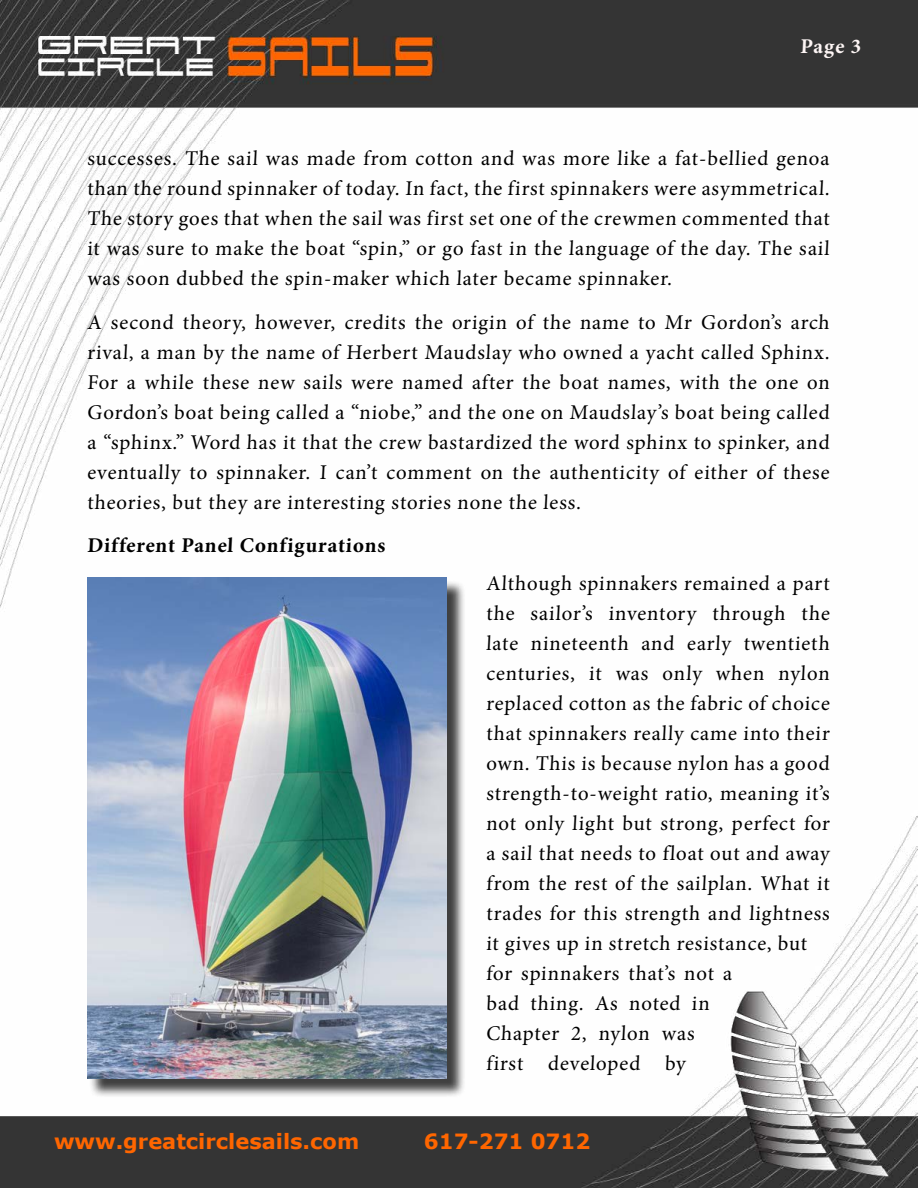
<style>
.page{position:relative;width:918px;height:1188px;background:#fff}
.page>*{position:absolute;margin:0;border:0;box-sizing:border-box;transform-origin:0 0}
.t1{font:21px/30px "Minion Pro";letter-spacing:.04em;color:#000;text-align:justify}
.t2{font:700 21px "Verdana";color:#f60}
.t3{font:700 21px "Minion Pro";color:#000}
.t4{font:700 21px "Minion Pro";color:#fef6f5}
</style>
<div class="page">
<img style="left:0;top:0;width:918px;height:1188px">
<div style="left:89px;top:579px;width:377px;height:519px;background:#000;opacity:.75"></div>
<img style="left:87px;top:577px;width:360px;height:501px">
<p class="t4" style="left:800px;top:31px;width:64px">Page 3</p>
<p class="t1" style="left:87px;top:144px;width:746px">successes. The sail was made from cotton and was more like a fat-bellied genoa than the round spinnaker of today. In fact, the first spinnakers were asymmetrical.<br>The story goes that when the sail was first set one of the crewmen commented that it was sure to make the boat “spin,” or go fast in the language of the day. The sail was soon dubbed the spin-maker which later became spinnaker.</p>
<p class="t1" style="left:87px;top:307px;width:746px">A second theory, however, credits the origin of the name to Mr Gordon’s arch rival, a man by the name of Herbert Maudslay who owned a yacht called Sphinx.<br>For a while these new sails were named after the boat names, with the one on Gordon’s boat being called a “niobe,” and the one on Maudslay’s boat being called a “sphinx.” Word has it that the crew bastardized the word sphinx to spinker, and eventually to spinnaker. I can’t comment on the authenticity of either of these theories, but they are interesting stories none the less.</p>
<p class="t3" style="left:87px;top:531px;width:301px">Different Panel Configurations</p>
<p class="t1" style="left:486px;top:568px;width:347px;text-align:left">Although spinnakers remained a part the sailor’s inventory through the late nineteenth and early twentieth centuries, it was only when nylon replaced cotton as the fabric of choice that spinnakers really came into their own. This is because nylon has a good strength-to-weight ratio, meaning it’s not only light but strong, perfect for a sail that needs to float out and away from the rest of the sailplan. What it trades for this strength and lightness it gives up in stretch resistance, but for spinnakers that’s not a<br>bad thing. As noted in<br>Chapter 2, nylon was<br>first developed by</p>
<p class="t2" style="left:54px;top:1127px;width:307px">www.greatcirclesails.com</p>
<p class="t2" style="left:424px;top:1127px;width:168px">617-271 0712</p>
</div>
